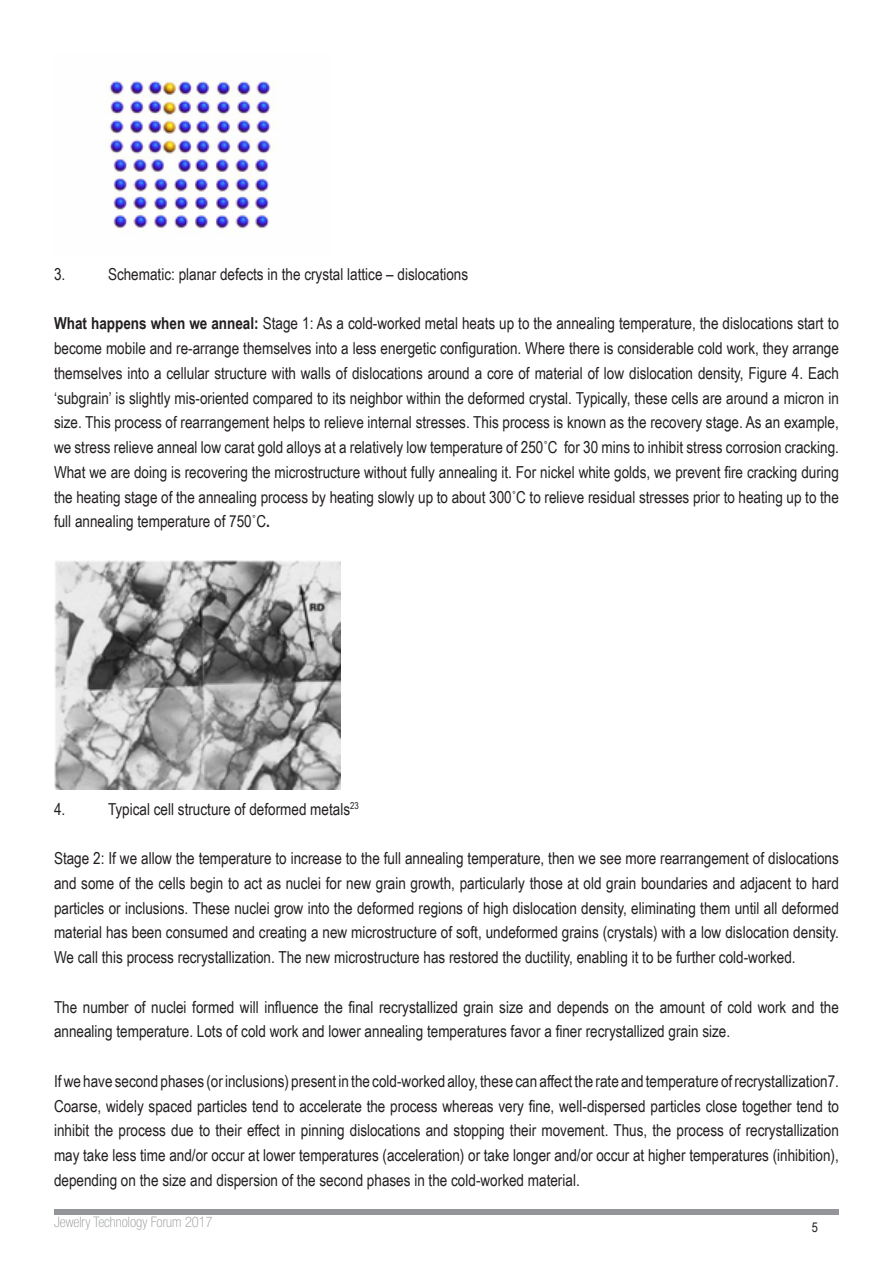
<style>
.page{position:relative;width:893px;height:1263px;background:#fff}
.page>*{position:absolute;margin:0;border:0;box-sizing:border-box;transform-origin:0 0}
.t1{font:16.5px/24.8px "Arial Narrow";color:#231f20;text-align:justify}
.t2{font:100 condensed 14.55px "Helvetica Neue LT Std";color:#939598}
.t3{font:13.5px "Arial Narrow";color:#231f20}
.s1{font-weight:700}
</style>
<div class="page">
<hr style="left:54px;top:1209px;width:785px;height:3px;background:#939598">
<hr style="left:54px;top:1213px;width:785px;height:1px;background:#939598">
<img style="left:108px;top:80px;width:167px;height:153px">
<img style="left:54px;top:560px;width:286px;height:230px">
<p class="t1" style="left:54px;top:261px;width:13px">3.</p>
<p class="t1" style="left:108px;top:261px;width:362px">Schematic: planar defects in the crystal lattice – dislocations</p>
<p class="t1" style="left:54px;top:310px;width:786px"><span class="s1">What happens when we anneal:</span> Stage 1: As a cold-worked metal heats up to the annealing temperature, the dislocations start to become mobile and re-arrange themselves into a less energetic configuration. Where there is considerable cold work, they arrange themselves into a cellular structure with walls of dislocations around a core of material of low dislocation density, Figure 4. Each ‘subgrain’ is slightly mis-oriented compared to its neighbor within the deformed crystal. Typically, these cells are around a micron in size. This process of rearrangement helps to relieve internal stresses. This process is known as the recovery stage. As an example, we stress relieve anneal low carat gold alloys at a relatively low temperature of 250˚C for 30 mins to inhibit stress corrosion cracking.<br>What we are doing is recovering the microstructure without fully annealing it. For nickel white golds, we prevent fire cracking during the heating stage of the annealing process by heating slowly up to about 300˚C to relieve residual stresses prior to heating up to the full annealing temperature of 750˚C<span class="s1">.</span></p>
<p class="t1" style="left:54px;top:796px;width:13px">4.</p>
<p class="t1" style="left:108px;top:796px;width:252px">Typical cell structure of deformed metals<sup>23</sup></p>
<p class="t1" style="left:54px;top:845px;width:786px">Stage 2: If we allow the temperature to increase to the full annealing temperature, then we see more rearrangement of dislocations and some of the cells begin to act as nuclei for new grain growth, particularly those at old grain boundaries and adjacent to hard particles or inclusions. These nuclei grow into the deformed regions of high dislocation density, eliminating them until all deformed material has been consumed and creating a new microstructure of soft, undeformed grains (crystals) with a low dislocation density.<br>We call this process recrystallization. The new microstructure has restored the ductility, enabling it to be further cold-worked.</p>
<p class="t1" style="left:54px;top:994px;width:786px">The number of nuclei formed will influence the final recrystallized grain size and depends on the amount of cold work and the annealing temperature. Lots of cold work and lower annealing temperatures favor a finer recrystallized grain size.</p>
<p class="t1" style="left:54px;top:1068px;width:786px">If we have second phases (or inclusions) present in the cold-worked alloy, these can affect the rate and temperature of recrystallization7.<br>Coarse, widely spaced particles tend to accelerate the process whereas very fine, well-dispersed particles close together tend to inhibit the process due to their effect in pinning dislocations and stopping their movement. Thus, the process of recrystallization may take less time and/or occur at lower temperatures (acceleration) or take longer and/or occur at higher temperatures (inhibition), depending on the size and dispersion of the second phases in the cold-worked material.</p>
<p class="t2" style="left:54px;top:1214px;width:160px">Jewelry Technology Forum 2017</p>
<p class="t3" style="left:812px;top:1217px;width:8px">5</p>
</div>
